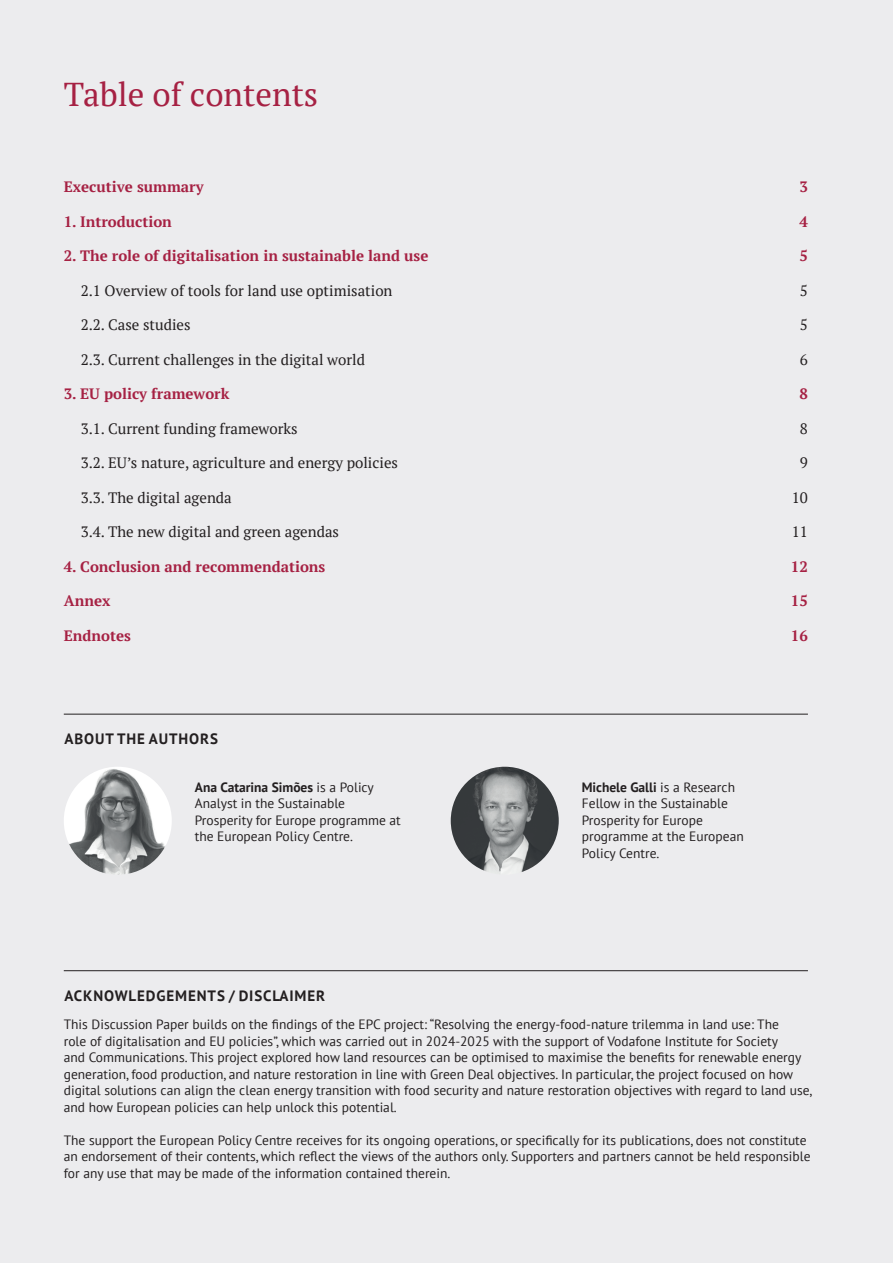
<style>
.page{position:relative;width:893px;height:1263px;background:#ececee}
.page>*{position:absolute;margin:0;border:0;box-sizing:border-box;transform-origin:0 0}
.t1{font:33px "PT Serif";color:#a62143}
.t2{font:15px "PT Serif";color:#231f20}
.t3{font:700 15px "PT Serif";color:#a62143}
.t4{font:700 15px "PT Sans";letter-spacing:.06em;color:#231f20}
.t5{font:13.5px/16.5px "PT Sans";color:#231f20}
.s1{font-weight:700}
</style>
<div class="page">
<hr style="left:64px;top:970px;width:744px;height:1px;background:#231f20">
<hr style="left:64px;top:714px;width:744px;height:1px;background:#231f20">
<img style="left:451px;top:767px;width:108px;height:108px;border-radius:54px">
<img style="left:64px;top:767px;width:108px;height:108px;border-radius:54px">
<h1 class="t1" style="left:64px;top:73px;width:256px">Table of contents</h1>
<p class="t3" style="left:64px;top:177px;width:141px">Executive summary</p>
<p class="t3" style="left:799px;top:177px;width:10px">3</p>
<p class="t3" style="left:64px;top:211px;width:110px">1. Introduction</p>
<p class="t3" style="left:799px;top:211px;width:10px">4</p>
<p class="t3" style="left:64px;top:246px;width:366px">2. The role of digitalisation in sustainable land use</p>
<p class="t3" style="left:799px;top:246px;width:10px">5</p>
<p class="t2" style="left:81px;top:280px;width:313px">2.1 Overview of tools for land use optimisation</p>
<p class="t2" style="left:800px;top:280px;width:9px">5</p>
<p class="t2" style="left:81px;top:315px;width:111px">2.2. Case studies</p>
<p class="t2" style="left:800px;top:315px;width:9px">5</p>
<p class="t2" style="left:81px;top:349px;width:286px">2.3. Current challenges in the digital world</p>
<p class="t2" style="left:800px;top:349px;width:9px">6</p>
<p class="t3" style="left:64px;top:384px;width:167px">3. EU policy framework</p>
<p class="t3" style="left:799px;top:384px;width:10px">8</p>
<p class="t2" style="left:81px;top:418px;width:218px">3.1. Current funding frameworks</p>
<p class="t2" style="left:800px;top:418px;width:9px">8</p>
<p class="t2" style="left:81px;top:453px;width:319px">3.2. EU’s nature, agriculture and energy policies</p>
<p class="t2" style="left:800px;top:453px;width:9px">9</p>
<p class="t2" style="left:81px;top:487px;width:153px">3.3. The digital agenda</p>
<p class="t2" style="left:792px;top:487px;width:17px">10</p>
<p class="t2" style="left:81px;top:522px;width:260px">3.4. The new digital and green agendas</p>
<p class="t2" style="left:792px;top:522px;width:17px">11</p>
<p class="t3" style="left:64px;top:556px;width:263px">4. Conclusion and recommendations</p>
<p class="t3" style="left:791px;top:556px;width:18px">12</p>
<p class="t3" style="left:64px;top:591px;width:48px">Annex</p>
<p class="t3" style="left:791px;top:591px;width:18px">15</p>
<p class="t3" style="left:64px;top:625px;width:69px">Endnotes</p>
<p class="t3" style="left:791px;top:625px;width:18px">16</p>
<p class="t4" style="left:64px;top:729px;width:155px">ABOUT THE AUTHORS</p>
<p class="t5" style="left:195px;top:779px;width:207px"><span class="s1">Ana Catarina Simões</span> is a Policy<br>Analyst in the Sustainable<br>Prosperity for Europe programme at the European Policy Centre.</p>
<p class="t5" style="left:582px;top:779px;width:163px"><span class="s1">Michele Galli</span> is a Research<br>Fellow in the Sustainable<br>Prosperity for Europe programme at the European<br>Policy Centre.</p>
<p class="t4" style="left:64px;top:985px;width:262px">ACKNOWLEDGEMENTS / DISCLAIMER</p>
<p class="t5" style="left:64px;top:1016px;width:750px">This Discussion Paper builds on the findings of the EPC project: “Resolving the energy-food-nature trilemma in land use: The<br>role of digitalisation and EU policies”, which was carried out in 2024-2025 with the support of Vodafone Institute for Society<br>and Communications. This project explored how land resources can be optimised to maximise the benefits for renewable energy generation, food production, and nature restoration in line with Green Deal objectives. In particular, the project focused on how digital solutions can align the clean energy transition with food security and nature restoration objectives with regard to land use, and how European policies can help unlock this potential.</p>
<p class="t5" style="left:64px;top:1131px;width:748px">The support the European Policy Centre receives for its ongoing operations, or specifically for its publications, does not constitute an endorsement of their contents, which reflect the views of the authors only. Supporters and partners cannot be held responsible for any use that may be made of the information contained therein.</p>
</div>
